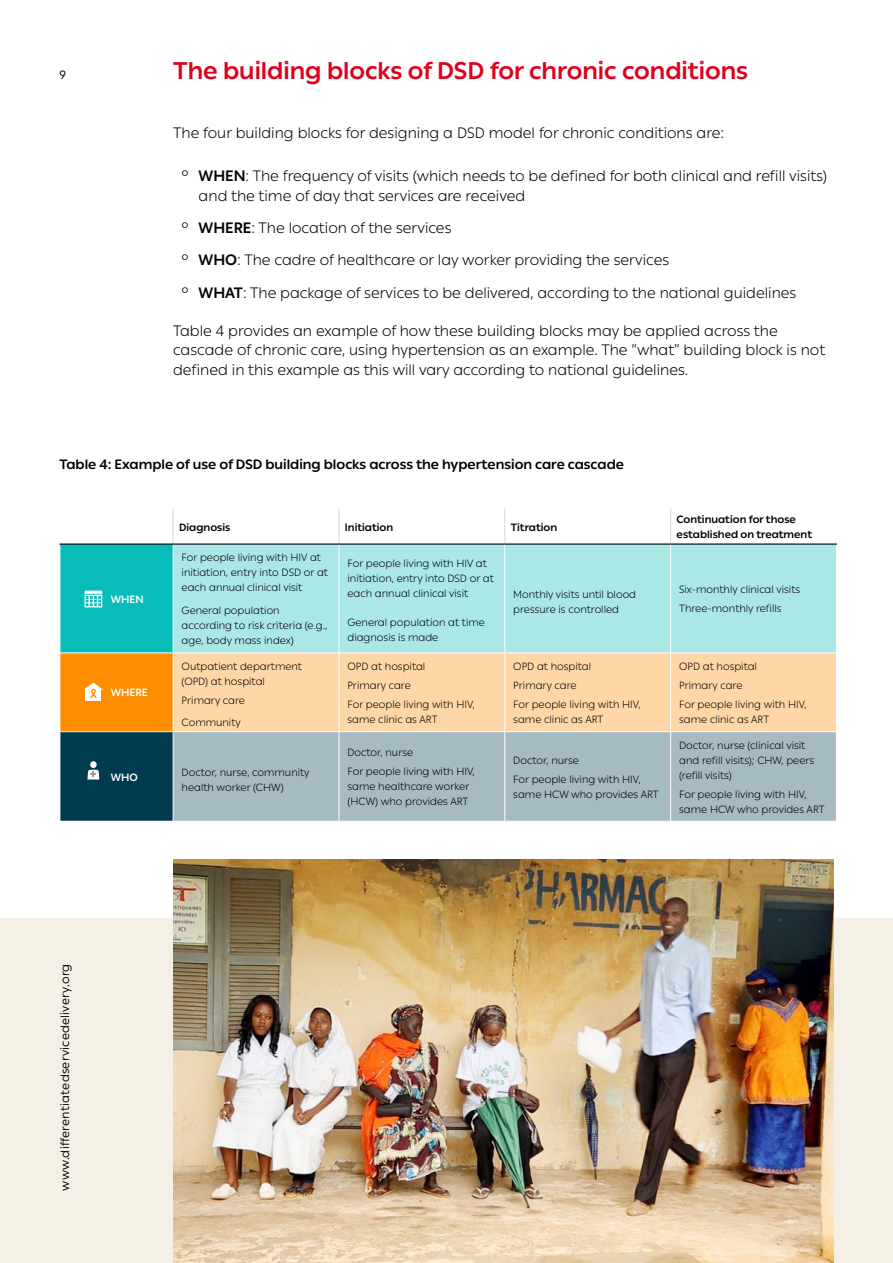
<style>
.page{position:relative;width:893px;height:1263px;background:#fff}
.page>*{position:absolute;margin:0;border:0;box-sizing:border-box;transform-origin:0 0}
.t1{font:700 24px "IAS Ribbon Sans";color:#e0001b}
.t2{font:300 15px/19.5px "IAS Ribbon Sans";color:#000}
.t3{font:700 13.5px "IAS Ribbon Sans";color:#000}
.t4{font:12px "IAS Ribbon Sans";letter-spacing:.02em;color:#000}
.t5{font:300 10.5px/15px "IAS Ribbon Sans";color:#000}
.t6{font:700 10.5px/15px "IAS Ribbon Sans";color:#000}
.t7{font:700 10.5px "IAS Ribbon Sans";color:#fff}
.s1{font-weight:700}
</style>
<div class="page">
<div style="left:0;top:918px;width:893px;height:344px;background:#f5f0e5"></div>
<img style="left:173px;top:859px;width:660px;height:404px">
<div style="left:60px;top:544px;width:113px;height:109px;background:#08bcba"></div>
<div style="left:174px;top:545px;width:662px;height:107px;background:#a9e8e7"></div>
<div style="left:60px;top:653px;width:113px;height:79px;background:#ff8d00"></div>
<div style="left:174px;top:653px;width:662px;height:78px;background:#ffd7a6"></div>
<div style="left:60px;top:732px;width:113px;height:89px;background:#013b4f"></div>
<div style="left:174px;top:732px;width:662px;height:89px;background:#a6bac1"></div>
<hr style="left:60px;top:545px;width:1px;height:107px;background:#fff">
<hr style="left:339px;top:545px;width:1px;height:107px;background:#fff">
<hr style="left:504px;top:545px;width:1px;height:107px;background:#fff">
<hr style="left:670px;top:545px;width:1px;height:107px;background:#fff">
<hr style="left:60px;top:652px;width:113px;height:1px;background:#fff">
<hr style="left:60px;top:653px;width:1px;height:78px;background:#fff">
<hr style="left:339px;top:653px;width:1px;height:78px;background:#fff">
<hr style="left:504px;top:653px;width:1px;height:78px;background:#fff">
<hr style="left:670px;top:653px;width:1px;height:78px;background:#fff">
<hr style="left:60px;top:731px;width:113px;height:1px;background:#fff">
<hr style="left:60px;top:732px;width:1px;height:89px;background:#fff">
<hr style="left:339px;top:732px;width:1px;height:89px;background:#fff">
<hr style="left:504px;top:732px;width:1px;height:89px;background:#fff">
<hr style="left:670px;top:732px;width:1px;height:89px;background:#fff">
<hr style="left:173px;top:509px;width:1px;height:34px;background:#d7d7d7">
<hr style="left:339px;top:509px;width:1px;height:34px;background:#d7d7d7">
<hr style="left:504px;top:509px;width:1px;height:34px;background:#d7d7d7">
<hr style="left:670px;top:509px;width:1px;height:34px;background:#d7d7d7">
<hr style="left:60px;top:543px;width:113px;height:2px;background:#000">
<hr style="left:173px;top:543px;width:166px;height:2px;background:#000">
<hr style="left:339px;top:543px;width:166px;height:2px;background:#000">
<hr style="left:505px;top:543px;width:166px;height:2px;background:#000">
<hr style="left:671px;top:543px;width:166px;height:2px;background:#000">
<div style="left:90px;top:761px;width:7px;height:7px;background:#fff;border-radius:50%"></div>
<svg style="left:87px;top:770px;width:12px;height:9px"></svg>
<div style="left:86px;top:688px;width:15px;height:13px;background:#fff"></div>
<svg style="left:84px;top:682px;width:19px;height:16px"></svg>
<svg style="left:85px;top:590px;width:17px;height:17px"></svg>
<p class="t4" style="left:60px;top:66px;width:8px">9</p>
<h1 class="t1" style="left:173px;top:52px;width:577px">The building blocks of DSD for chronic conditions</h1>
<h2 class="t2" style="left:173px;top:122px;width:553px">The four building blocks for designing a DSD model for chronic conditions are:</h2>
<h2 class="t2" style="left:199px;top:166px;width:630px;text-indent:-17px">° <span class="s1">WHEN</span>: The frequency of visits (which needs to be defined for both clinical and refill visits) and the time of day that services are received</h2>
<h2 class="t2" style="left:182px;top:211px;width:616px;line-height:32.2px">° <span class="s1">WHERE</span>: The location of the services<br>° <span class="s1">WHO</span>: The cadre of healthcare or lay worker providing the services<br>° <span class="s1">WHAT</span>: The package of services to be delivered, according to the national guidelines</h2>
<p class="t2" style="left:173px;top:320px;width:654px">Table 4 provides an example of how these building blocks may be applied across the cascade of chronic care, using hypertension as an example. The “what” building block is not defined in this example as this will vary according to national guidelines.</p>
<p class="t3" style="left:60px;top:454px;width:566px">Table 4: Example of use of DSD building blocks across the hypertension care cascade</p>
<p class="t7" style="left:111px;top:591px;width:34px">WHEN</p>
<p class="t7" style="left:111px;top:685px;width:38px">WHERE</p>
<p class="t6" style="left:179px;top:519px;width:53px">Diagnosis</p>
<p class="t6" style="left:345px;top:519px;width:50px">Initiation</p>
<p class="t6" style="left:511px;top:519px;width:48px">Titration</p>
<p class="t6" style="left:677px;top:511px;width:137px">Continuation for those established on treatment</p>
<p class="t5" style="left:182px;top:549px;width:148px">For people living with HIV at initiation, entry into DSD or at each annual clinical visit</p>
<p class="t5" style="left:182px;top:603px;width:147px">General population according to risk criteria (e.g., age, body mass index)</p>
<p class="t5" style="left:182px;top:658px;width:122px">Outpatient department (OPD) at hospital</p>
<p class="t5" style="left:182px;top:689px;width:65px;line-height:22.2px">Primary care<br>Community</p>
<p class="t5" style="left:347px;top:555px;width:148px">For people living with HIV at initiation, entry into DSD or at each annual clinical visit</p>
<p class="t5" style="left:347px;top:614px;width:139px">General population at time diagnosis is made</p>
<p class="t5" style="left:347px;top:656px;width:129px;line-height:19.2px">OPD at hospital<br>Primary care<br>For people living with HIV,</p>
<p class="t5" style="left:347px;top:712px;width:92px">same clinic as ART</p>
<p class="t5" style="left:513px;top:586px;width:124px">Monthly visits until blood pressure is controlled</p>
<p class="t5" style="left:679px;top:579px;width:123px;line-height:19.2px">Six-monthly clinical visits<br>Three-monthly refills</p>
<p class="t5" style="left:513px;top:656px;width:129px;line-height:19.2px">OPD at hospital<br>Primary care<br>For people living with HIV,</p>
<p class="t5" style="left:513px;top:712px;width:92px">same clinic as ART</p>
<p class="t5" style="left:679px;top:656px;width:129px;line-height:19.2px">OPD at hospital<br>Primary care<br>For people living with HIV,</p>
<p class="t5" style="left:679px;top:712px;width:92px">same clinic as ART</p>
<p class="t7" style="left:111px;top:769px;width:29px">WHO</p>
<p class="t5" style="left:182px;top:764px;width:129px">Doctor, nurse, community health worker (CHW)</p>
<p class="t5" style="left:347px;top:742px;width:129px;line-height:19.2px">Doctor, nurse<br>For people living with HIV,</p>
<p class="t5" style="left:347px;top:779px;width:124px">same healthcare worker (HCW) who provides ART</p>
<p class="t5" style="left:513px;top:750px;width:129px;line-height:19.2px">Doctor, nurse<br>For people living with HIV,</p>
<p class="t5" style="left:513px;top:786px;width:147px">same HCW who provides ART</p>
<p class="t5" style="left:679px;top:737px;width:137px">Doctor, nurse (clinical visit and refill visits); CHW, peers (refill visits)</p>
<p class="t5" style="left:679px;top:786px;width:147px">For people living with HIV, same HCW who provides ART</p>
<p class="t4" style="left:56px;top:1191px;width:228px;rotate:-90deg">www.differentiatedservicedelivery.org</p>
</div>
